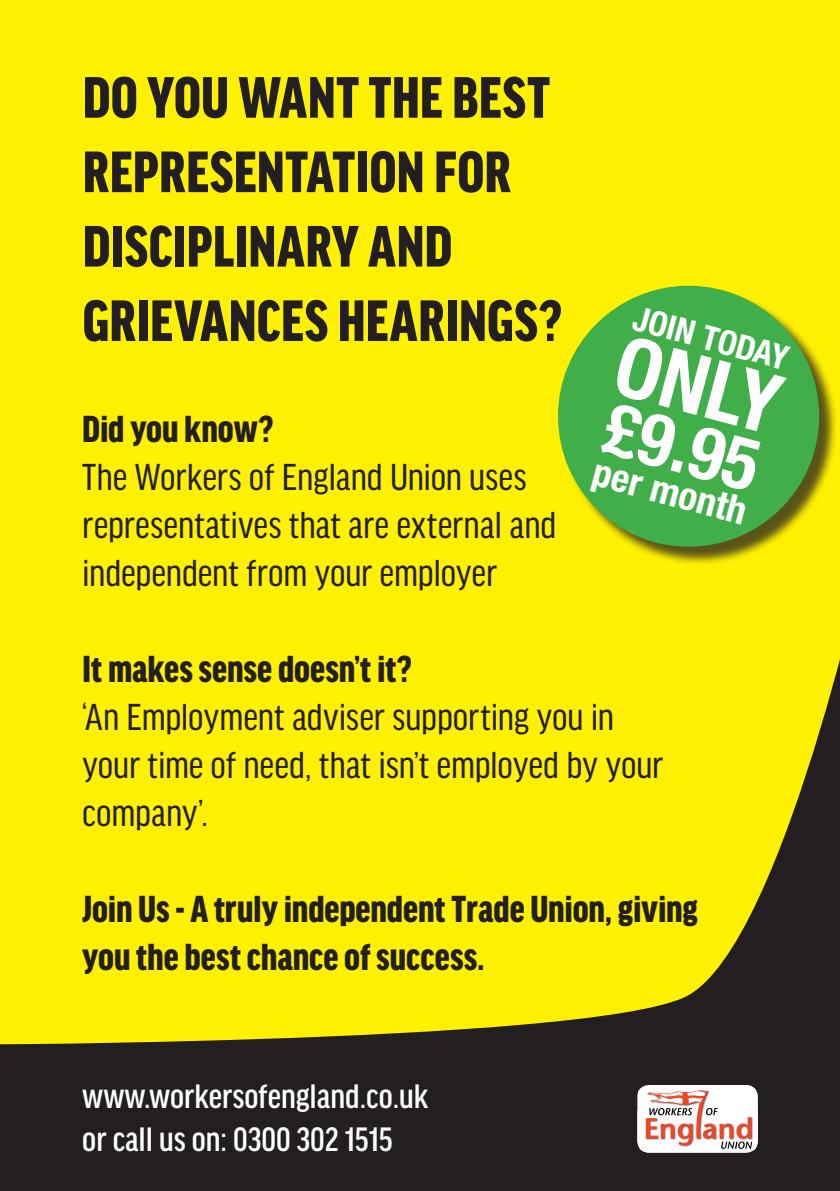
<style>
.page{position:relative;width:840px;height:1191px;background:#fff}
.page>*{position:absolute;margin:0;border:0;box-sizing:border-box;transform-origin:0 0}
.t1{font:700 condensed 83px "Helvetica Neue LT Std";color:#fff}
.t2{font:700 condensed 72.8px "Helvetica Neue LT Std";color:#fff}
.t3{font:900 condensed 62px/74.4px "Good Headline Pro";letter-spacing:.005em;color:#231f20}
.t4{font:condensed 40px/48px "Good Headline Pro";letter-spacing:-.005em;color:#231f20}
.t5{font:900 condensed 40px/48px "Good Headline Pro";color:#231f20}
.t6{font:700 condensed 38.6px "Helvetica Neue LT Std";color:#fff}
.t7{font:500 condensed 36px/43.2px "Good Headline Pro";color:#fff}
.t8{font:700 condensed 34px "Helvetica Neue LT Std";color:#fff}
</style>
<div class="page">
<div style="left:0;top:0;width:839px;height:1191px;background:#fff101"></div>
<svg style="left:0;top:663px;width:839px;height:528px"></svg>
<svg style="left:637px;top:1085px;width:120px;height:67px"></svg>
<div style="left:560px;top:288px;width:277px;height:278px;background:#231f20;opacity:.75"></div>
<div style="left:557px;top:286px;width:261px;height:261px;background:#40ae49;border-radius:50%"></div>
<h3 class="t3" style="left:83px;top:60px;width:480px">DO YOU WANT THE BEST<br>REPRESENTATION FOR<br>DISCIPLINARY AND<br>GRIEVANCES HEARINGS?</h3>
<p class="t5" style="left:82px;top:404px;width:192px">Did you know?</p>
<p class="t4" style="left:82px;top:453px;width:475px">The Workers of England Union uses representatives that are external and independent from your employer</p>
<p class="t8" style="left:639px;top:298px;width:161px;rotate:15deg">JOIN TODAY</p>
<h1 class="t1" style="left:630px;top:315px;width:169px;rotate:15deg">ONLY</h1>
<h2 class="t2" style="left:617px;top:383px;width:159px;rotate:15deg">£9.95</h2>
<p class="t6" style="left:599px;top:448px;width:159px;rotate:15deg">per month</p>
<p class="t5" style="left:82px;top:644px;width:331px">It makes sense doesn’t it?</p>
<p class="t4" style="left:82px;top:693px;width:582px">‘An Employment adviser supporting you in your time of need, that isn’t employed by your company’.</p>
<p class="t5" style="left:82px;top:884px;width:616px">Join Us - A truly independent Trade Union, giving you the best chance of success.</p>
<p class="t7" style="left:82px;top:1074px;width:347px">www.workersofengland.co.uk or call us on: 0300 302 1515</p>
</div>
